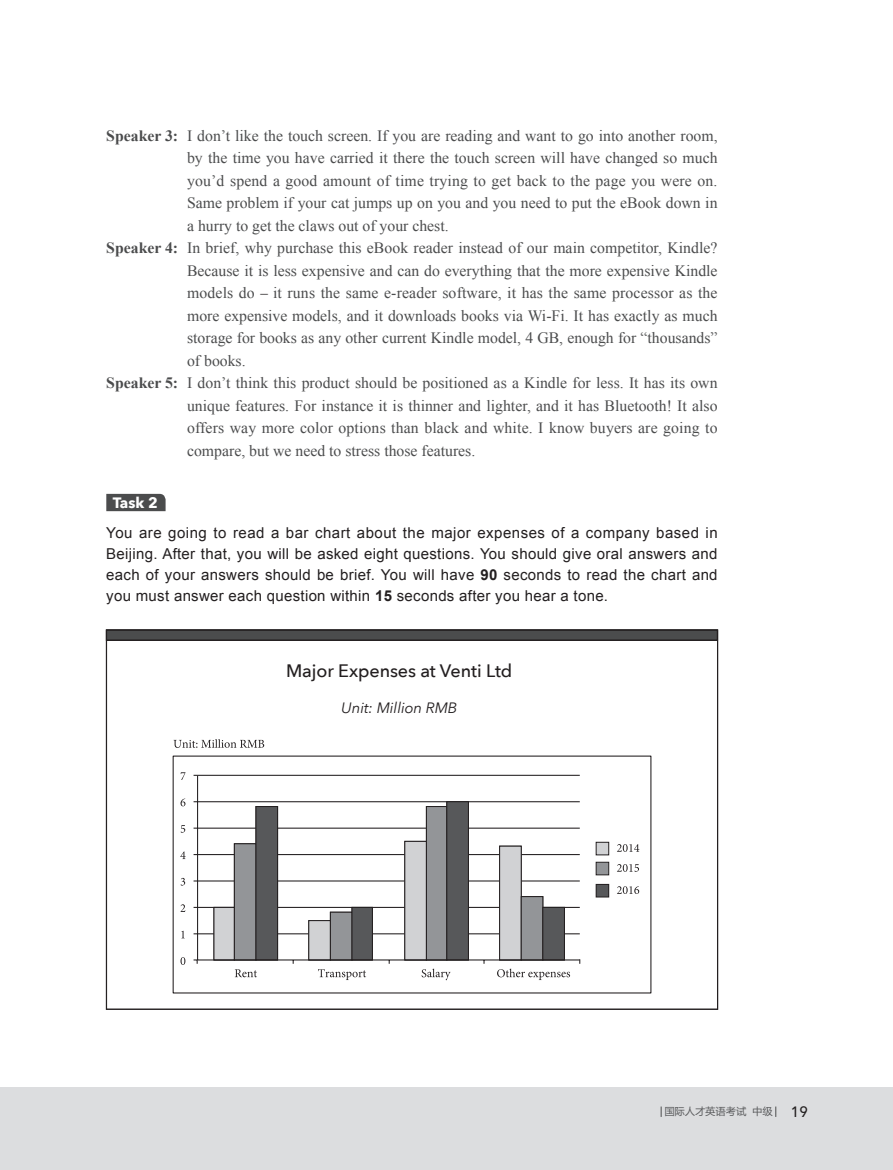
<style>
.page{position:relative;width:893px;height:1170px;background:#fff}
.page>*{position:absolute;margin:0;border:0;box-sizing:border-box;transform-origin:0 0}
.t1{font:500 18px "Avenir Next";letter-spacing:-.005em;color:#231f20}
.Scripts-文{font:15.75px/22.5px "Times New Roman";color:#4b4c4d;text-align:justify}
.英文-正文{font:15px/21px "Arial";letter-spacing:.02em;color:#231f20;text-align:justify}
.t2{font:italic 15px "Avenir Next";letter-spacing:-.005em;color:#231f20}
.TASK{font:700 15px "Avenir Next";color:#fff}
.t3{font:10.5px "FZLTHJW GB1 0";letter-spacing:-.025em;color:#57585a}
.s1{font-weight:700}
.s2{font-family:"Arial";font-weight:300;font-size:15px;color:#231f20}
.s3{font-family:"Avenir Next";font-weight:500;font-size:15px;color:#231f20}
</style>
<div class="page">
<div style="left:0;top:1086px;width:893px;height:83px;background:#dcdddf"></div>
<svg style="left:106px;top:494px;width:60px;height:17px"></svg>
<svg style="left:108px;top:640px;width:608px;height:354px"></svg>
<div style="left:108px;top:630px;width:610px;height:10px;background:#4b4c4d"></div>
<div style="left:106px;top:630px;width:611px;height:10px;border:1px solid #231f20"></div>
<svg style="left:174px;top:739px;width:90px;height:8px"></svg>
<svg style="left:173px;top:755px;width:478px;height:238px"></svg>
<p class="Scripts-文" style="left:187px;top:124px;width:532px;text-indent:-81px"><span class="s1">Speaker 3:</span> I don’t like the touch screen. If you are reading and want to go into another room, by the time you have carried it there the touch screen will have changed so much you’d spend a good amount of time trying to get back to the page you were on.<br>Same problem if your cat jumps up on you and you need to put the eBook down in a hurry to get the claws out of your chest.</p>
<p class="Scripts-文" style="left:187px;top:236px;width:532px;text-indent:-81px"><span class="s1">Speaker 4:</span> In brief, why purchase this eBook reader instead of our main competitor, Kindle?<br>Because it is less expensive and can do everything that the more expensive Kindle models do <span class="s2">–</span> it runs the same e-reader software, it has the same processor as the more expensive models, and it downloads books via Wi-Fi. It has exactly as much storage for books as any other current Kindle model, 4 GB, enough for “thousands” of books.</p>
<p class="Scripts-文" style="left:187px;top:371px;width:532px;text-indent:-81px"><span class="s1">Speaker 5:</span> I don’t think this product should be positioned as a Kindle for less. It has its own unique features. For instance it is thinner and lighter, and it has Bluetooth! It also offers way more color options than black and white. I know buyers are going to compare, but we need to stress those features.</p>
<p class="TASK" style="left:113px;top:489px;width:47px">Task 2</p>
<p class="英文-正文" style="left:106px;top:522px;width:613px">You are going to read a bar chart about the major expenses of a company based in Beijing. After that, you will be asked eight questions. You should give oral answers and each of your answers should be brief. You will have <span class="s1">90</span> seconds to read the chart and you must answer each question within <span class="s1">15</span> seconds after you hear a tone.</p>
<p class="t1" style="left:286px;top:655px;width:228px">Major Expenses at Venti Ltd</p>
<p class="t2" style="left:341px;top:694px;width:117px">Unit: Million RMB</p>
<p class="t3" style="left:664px;top:1105px;width:145px">国际人才英语考试 中级 <span class="s3">19</span></p>
</div>
